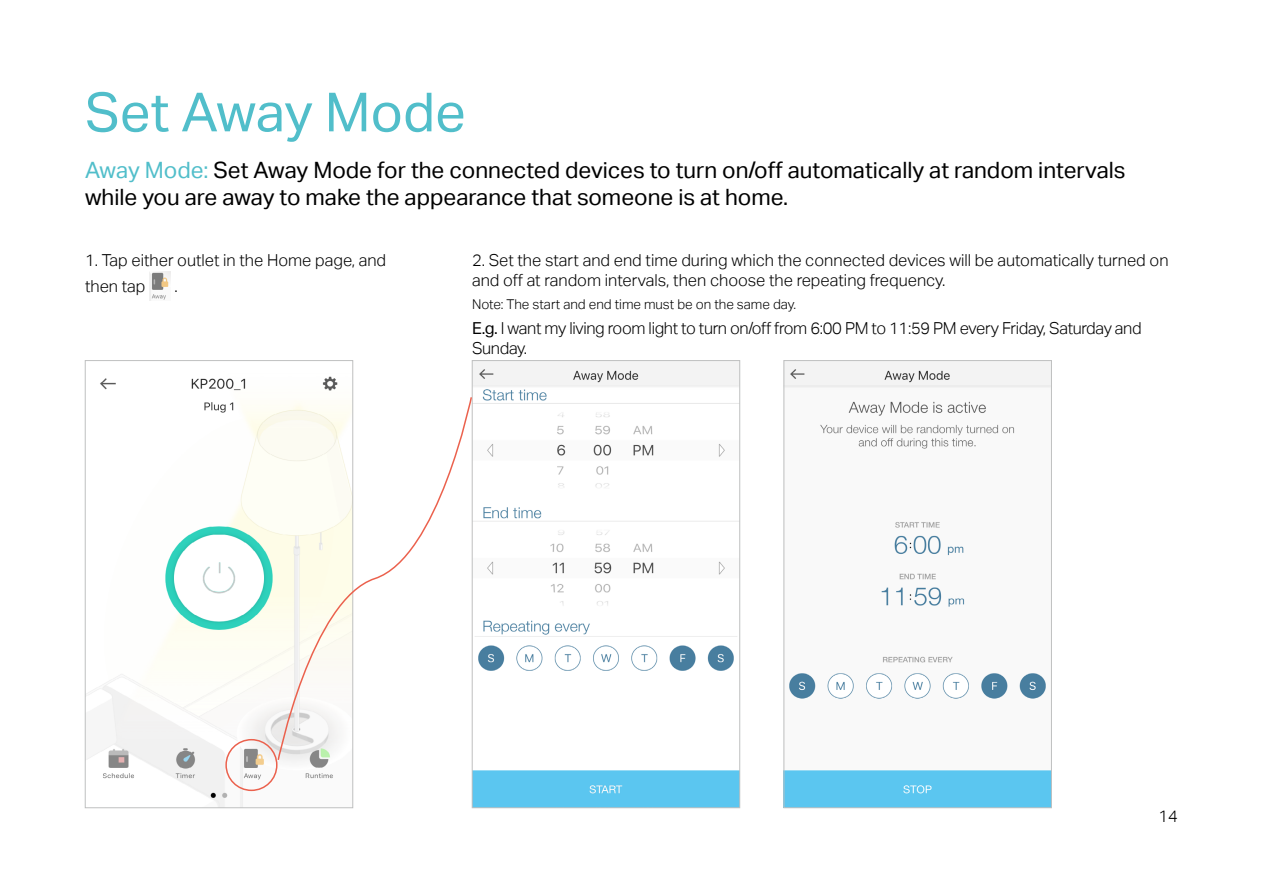
<style>
.page{position:relative;width:1263px;height:893px;background:#fff}
.page>*{position:absolute;margin:0;border:0;box-sizing:border-box;transform-origin:0 0}
.大标题{font:54px "TP Link Aktiv Regular";color:#51beca}
.正文{font:22.5px/27px "TP Link Aktiv Regular";color:#000}
.正文-2{font:16.5px/26.1px "TP Link Aktiv Light";color:#000}
.正文-3{font:16.5px/19.8px "TP Link Aktiv Light";letter-spacing:-.02em;color:#000}
.正文-4{font:13.5px "TP Link Aktiv Light";color:#000}
.s1{color:#51beca}
.s2{font-family:"TP Link Aktiv Regular"}
</style>
<div class="page">
<img style="left:149px;top:272px;width:22px;height:29px">
<img style="left:474px;top:362px;width:264px;height:444px">
<div style="left:472px;top:360px;width:268px;height:448px;border:1px solid #bfc0c0"></div>
<img style="left:87px;top:376px;width:251px;height:430px">
<img style="left:786px;top:362px;width:264px;height:444px">
<div style="left:784px;top:360px;width:268px;height:448px;border:1px solid #bfc0c0"></div>
<div style="left:225px;top:739px;width:53px;height:52px;border:2px solid #eb614d;border-radius:50%"></div>
<svg style="left:277px;top:396px;width:196px;height:365px"></svg>
<p class="大标题" style="left:85px;top:81px;width:382px">Set Away Mode</p>
<p class="正文" style="left:85px;top:156px;width:1042px"><span class="s1">Away Mode:</span> Set Away Mode for the connected devices to turn on/off automatically at random intervals while you are away to make the appearance that someone is at home.</p>
<p class="正文-2" style="left:85px;top:247px;width:303px">1. Tap either outlet in the Home page, and then tap</p>
<p class="正文-2" style="left:175px;top:273px;width:5px">.</p>
<p class="正文-2" style="left:472px;top:250px;width:698px;line-height:19.8px">2. Set the start and end time during which the connected devices will be automatically turned on and off at random intervals, then choose the repeating frequency.</p>
<p class="正文-4" style="left:472px;top:296px;width:326px">Note: The start and end time must be on the same day.</p>
<p class="正文-3" style="left:472px;top:318px;width:671px"><span class="s2">E.g.</span> I want my living room light to turn on/off from 6:00 PM to 11:59 PM every Friday, Saturday and<br>Sunday.</p>
<p class="正文-2" style="left:1158px;top:803px;width:21px">14</p>
</div>
